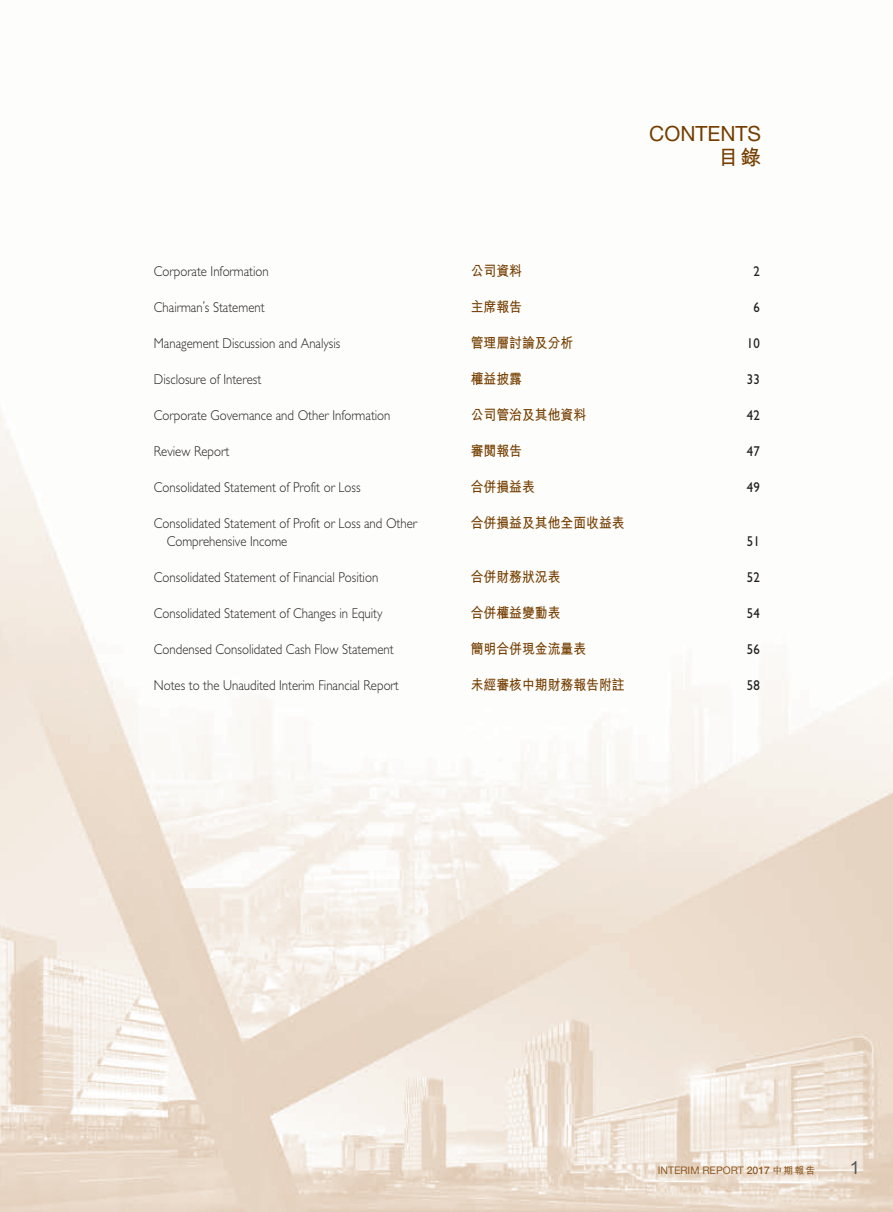
<style>
.page{position:relative;width:893px;height:1212px;background:#fff}
.page>*{position:absolute;margin:0;border:0;box-sizing:border-box;transform-origin:0 0}
.t1{font:21px "Helvetica Neue LT Std";color:#753e00}
.t2{font:700 21px "M Hei HK";color:#753e00}
.t3{font:18px "Arial";color:#57585a}
._1__內文{font:300 14.25px "Gill Sans Std";color:#231f20;scale:.9 1}
._1__內文-2{font:700 14.25px "M Hei HK";color:#753e00;scale:.9 1}
._1__內文-3{font:14.25px "Gill Sans Std";color:#231f20;scale:.9 1}
.t4{font:10.5px "Helvetica Neue LT Std";color:#8e5a22}
.s1{font-weight:500}
.s2{font-family:"M Hei HK";font-weight:700;font-size:9.75px}
</style>
<div class="page">
<img style="left:0;top:408px;width:893px;height:804px">
<h1 class="t1" style="left:649px;top:121px;width:113px">CONTENTS</h1>
<h1 class="t2" style="left:718px;top:142px;width:45px">目錄</h1>
<p class="_1__內文" style="left:154px;top:263px;width:129px">Corporate Information</p>
<p class="_1__內文-2" style="left:471px;top:260px;width:58px">公司資料</p>
<p class="_1__內文-3" style="left:753px;top:263px;width:9px">2</p>
<p class="_1__內文" style="left:154px;top:299px;width:125px">Chairman’s Statement</p>
<p class="_1__內文-2" style="left:471px;top:296px;width:58px">主席報告</p>
<p class="_1__內文-3" style="left:753px;top:299px;width:9px">6</p>
<p class="_1__內文" style="left:154px;top:335px;width:209px">Management Discussion and Analysis</p>
<p class="_1__內文-2" style="left:471px;top:332px;width:115px">管理層討論及分析</p>
<p class="_1__內文-3" style="left:747px;top:335px;width:16px">10</p>
<p class="_1__內文" style="left:154px;top:371px;width:121px">Disclosure of Interest</p>
<p class="_1__內文-2" style="left:471px;top:368px;width:58px">權益披露</p>
<p class="_1__內文-3" style="left:747px;top:371px;width:16px">33</p>
<p class="_1__內文" style="left:154px;top:407px;width:264px">Corporate Governance and Other Information</p>
<p class="_1__內文-2" style="left:471px;top:404px;width:130px">公司管治及其他資料</p>
<p class="_1__內文-3" style="left:747px;top:407px;width:16px">42</p>
<p class="_1__內文" style="left:154px;top:443px;width:85px">Review Report</p>
<p class="_1__內文-2" style="left:471px;top:440px;width:58px">審閱報告</p>
<p class="_1__內文-3" style="left:747px;top:443px;width:16px">47</p>
<p class="_1__內文" style="left:154px;top:479px;width:231px">Consolidated Statement of Profit or Loss</p>
<p class="_1__內文-2" style="left:471px;top:476px;width:73px">合併損益表</p>
<p class="_1__內文-3" style="left:747px;top:479px;width:16px">49</p>
<p class="_1__內文" style="left:154px;top:515px;width:294px">Consolidated Statement of Profit or Loss and Other</p>
<p class="_1__內文-2" style="left:471px;top:512px;width:172px">合併損益及其他全面收益表</p>
<p class="_1__內文" style="left:167px;top:533px;width:136px">Comprehensive Income</p>
<p class="_1__內文-3" style="left:747px;top:533px;width:16px">51</p>
<p class="_1__內文" style="left:154px;top:569px;width:251px">Consolidated Statement of Financial Position</p>
<p class="_1__內文-2" style="left:471px;top:566px;width:101px">合併財務狀況表</p>
<p class="_1__內文-3" style="left:747px;top:569px;width:16px">52</p>
<p class="_1__內文" style="left:154px;top:605px;width:255px">Consolidated Statement of Changes in Equity</p>
<p class="_1__內文-2" style="left:471px;top:602px;width:101px">合併權益變動表</p>
<p class="_1__內文-3" style="left:747px;top:605px;width:16px">54</p>
<p class="_1__內文" style="left:154px;top:641px;width:268px">Condensed Consolidated Cash Flow Statement</p>
<p class="_1__內文-2" style="left:471px;top:638px;width:130px">簡明合併現金流量表</p>
<p class="_1__內文-3" style="left:747px;top:641px;width:16px">56</p>
<p class="_1__內文" style="left:154px;top:677px;width:274px">Notes to the Unaudited Interim Financial Report</p>
<p class="_1__內文-2" style="left:471px;top:674px;width:172px">未經審核中期財務報告附註</p>
<p class="_1__內文-3" style="left:747px;top:677px;width:16px">58</p>
<p class="t4" style="left:658px;top:1164px;width:159px">INTERIM REPORT <span class="s1">2017</span> <span class="s2">中期報告</span></p>
<p class="t3" style="left:850px;top:1156px;width:12px">1</p>
</div>
